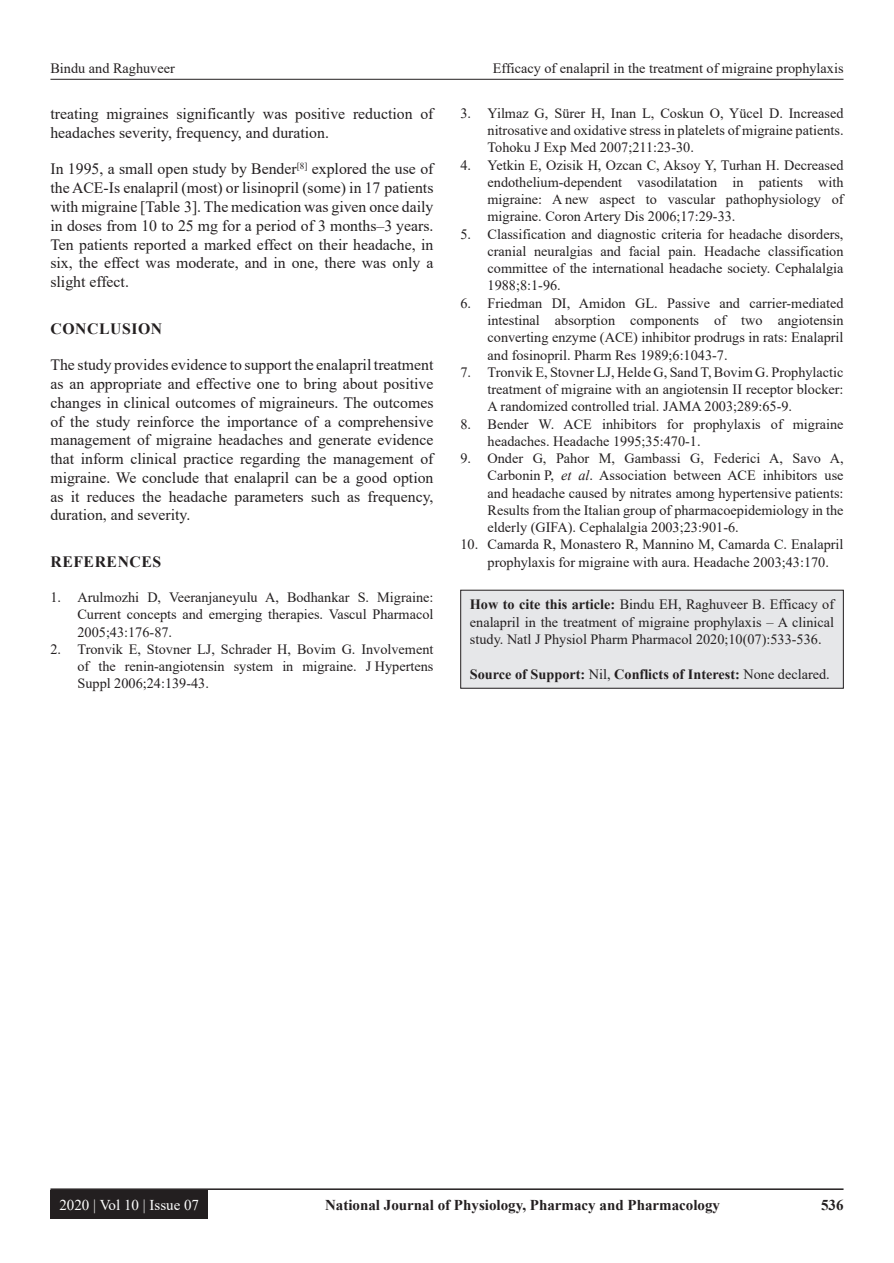
<style>
.page{position:relative;width:894px;height:1263px;background:#fff}
.page>*{position:absolute;margin:0;border:0;box-sizing:border-box;transform-origin:0 0}
.TX{font:15.75px/18.8px "Times New Roman";color:#231f20;text-align:justify}
.t1{font:700 15.75px "Times New Roman";letter-spacing:.035em;color:#231f20}
.t2{font:700 15px "Times New Roman";color:#231f20}
.t3{font:15px "Times New Roman";color:#fff}
.REF{font:14.25px/17.2px "Times New Roman";color:#231f20;text-align:justify}
.HTC{font:14.25px/17.2px "Times New Roman";color:#231f20;text-align:justify}
.HTC-2{font:700 14.25px "Times New Roman";color:#231f20}
.s1{font-style:italic}
.s2{font-weight:700}
.s3{font-weight:400}
</style>
<div class="page">
<hr style="left:50px;top:79px;width:793px;height:1px;background:#231f20">
<hr style="left:50px;top:1188px;width:793px;height:1px;background:#231f20">
<div style="left:50px;top:1190px;width:158px;height:28px;background:#231f20"></div>
<div style="left:460px;top:590px;width:383px;height:98px;background:#e6e7e9"></div>
<div style="left:460px;top:590px;width:383px;height:98px;border:1px solid #231f20"></div>
<p class="REF" style="left:50px;top:59px;width:126px">Bindu and Raghuveer</p>
<p class="REF" style="left:492px;top:59px;width:352px">Efficacy of enalapril in the treatment of migraine prophylaxis</p>
<p class="TX" style="left:50px;top:104px;width:384px">treating migraines significantly was positive reduction of headaches severity, frequency, and duration.</p>
<p class="TX" style="left:50px;top:159px;width:384px">In 1995, a small open study by Bender<sup>[8]</sup> explored the use of the ACE-Is enalapril (most) or lisinopril (some) in 17 patients with migraine [Table 3]. The medication was given once daily in doses from 10 to 25 mg for a period of 3 months–3 years.<br>Ten patients reported a marked effect on their headache, in six, the effect was moderate, and in one, there was only a slight effect.</p>
<h1 class="t1" style="left:50px;top:317px;width:113px">CONCLUSION</h1>
<p class="TX" style="left:50px;top:355px;width:384px">The study provides evidence to support the enalapril treatment as an appropriate and effective one to bring about positive changes in clinical outcomes of migraineurs. The outcomes of the study reinforce the importance of a comprehensive management of migraine headaches and generate evidence that inform clinical practice regarding the management of migraine. We conclude that enalapril can be a good option as it reduces the headache parameters such as frequency, duration, and severity.</p>
<h1 class="t1" style="left:50px;top:550px;width:112px">REFERENCES</h1>
<p class="REF" style="left:77px;top:588px;width:357px;text-indent:-27px">1. Arulmozhi D, Veeranjaneyulu A, Bodhankar S. Migraine:<br>Current concepts and emerging therapies. Vascul Pharmacol 2005;43:176-87.</p>
<p class="REF" style="left:77px;top:640px;width:357px;text-indent:-27px">2. Tronvik E, Stovner LJ, Schrader H, Bovim G. Involvement of the renin-angiotensin system in migraine. J Hypertens Suppl 2006;24:139-43.</p>
<p class="REF" style="left:487px;top:104px;width:357px;text-indent:-27px">3. Yilmaz G, Sürer H, Inan L, Coskun O, Yücel D. Increased nitrosative and oxidative stress in platelets of migraine patients.<br>Tohoku J Exp Med 2007;211:23-30.</p>
<p class="REF" style="left:487px;top:156px;width:357px;text-indent:-27px">4. Yetkin E, Ozisik H, Ozcan C, Aksoy Y, Turhan H. Decreased endothelium-dependent vasodilatation in patients with migraine: A new aspect to vascular pathophysiology of migraine. Coron Artery Dis 2006;17:29-33.</p>
<p class="REF" style="left:487px;top:225px;width:357px;text-indent:-27px">5. Classification and diagnostic criteria for headache disorders, cranial neuralgias and facial pain. Headache classification committee of the international headache society. Cephalalgia 1988;8:1-96.</p>
<p class="REF" style="left:487px;top:294px;width:357px;text-indent:-27px">6. Friedman DI, Amidon GL. Passive and carrier-mediated intestinal absorption components of two angiotensin converting enzyme (ACE) inhibitor prodrugs in rats: Enalapril and fosinopril. Pharm Res 1989;6:1043-7.</p>
<p class="REF" style="left:487px;top:363px;width:357px;text-indent:-27px">7. Tronvik E, Stovner LJ, Helde G, Sand T, Bovim G. Prophylactic treatment of migraine with an angiotensin II receptor blocker:<br>A randomized controlled trial. JAMA 2003;289:65-9.</p>
<p class="REF" style="left:487px;top:415px;width:357px;text-indent:-27px">8. Bender W. ACE inhibitors for prophylaxis of migraine headaches. Headache 1995;35:470-1.</p>
<p class="REF" style="left:487px;top:449px;width:357px;text-indent:-27px">9. Onder G, Pahor M, Gambassi G, Federici A, Savo A, Carbonin P, <span class="s1">et al</span>. Association between ACE inhibitors use and headache caused by nitrates among hypertensive patients:<br>Results from the Italian group of pharmacoepidemiology in the elderly (GIFA). Cephalalgia 2003;23:901-6.</p>
<p class="REF" style="left:487px;top:535px;width:357px;text-indent:-27px">10. Camarda R, Monastero R, Mannino M, Camarda C. Enalapril prophylaxis for migraine with aura. Headache 2003;43:170.</p>
<p class="HTC" style="left:469px;top:595px;width:365px"><span class="s2">How to cite this article:</span> Bindu EH, Raghuveer B. Efficacy of enalapril in the treatment of migraine prophylaxis – A clinical study. Natl J Physiol Pharm Pharmacol 2020;10(07):533-536.</p>
<p class="HTC-2" style="left:469px;top:664px;width:361px">Source of Support: <span class="s3">Nil,</span> Conflicts of Interest: <span class="s3">None declared.</span></p>
<p class="t3" style="left:59px;top:1193px;width:141px">2020 | Vol 10 | Issue 07</p>
<p class="t2" style="left:325px;top:1194px;width:396px">National Journal of Physiology, Pharmacy and Pharmacology</p>
<p class="t2" style="left:820px;top:1194px;width:24px">536</p>
</div>
